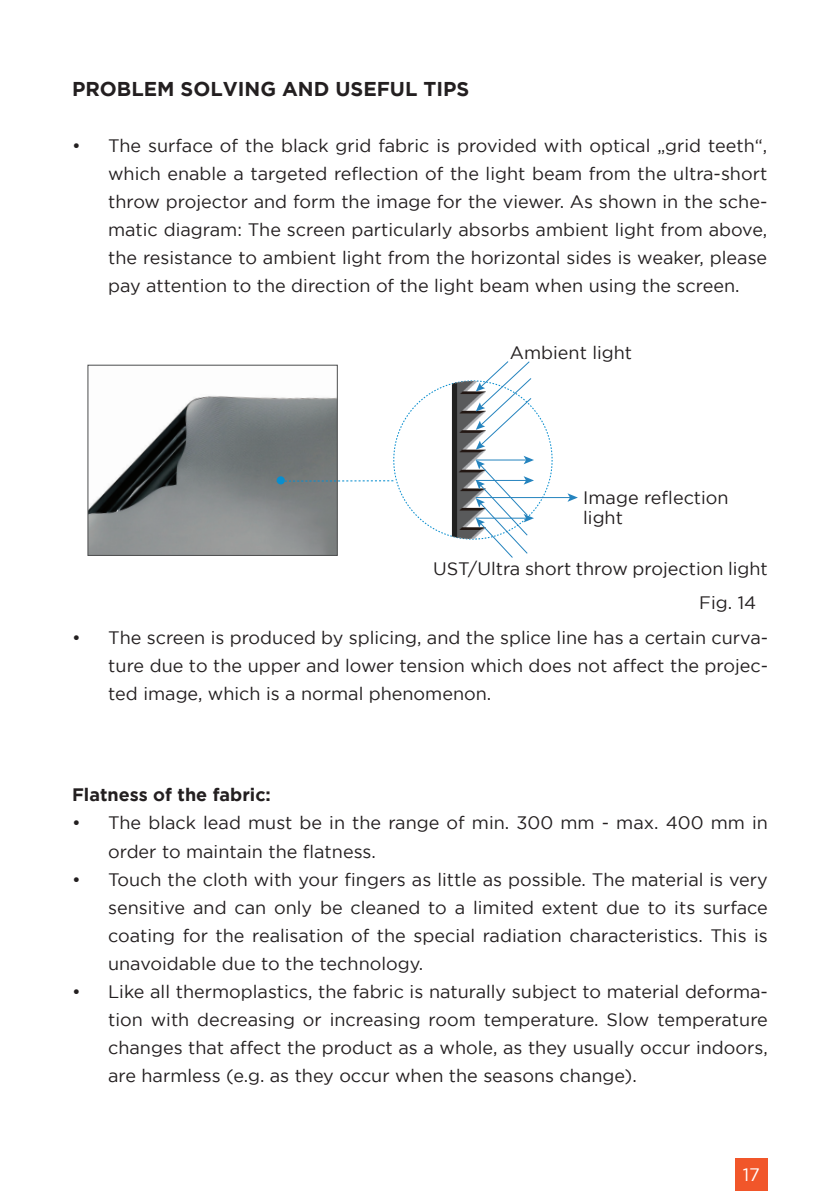
<style>
.page{position:relative;width:840px;height:1191px;background:#fff}
.page>*{position:absolute;margin:0;border:0;box-sizing:border-box;transform-origin:0 0}
.t1{font:700 20px "Gotham";color:#231f20}
.t2{font:18px/28px "Gotham";color:#231f20;text-align:justify}
.t3{font:700 18px "Gotham";color:#231f20}
.t4{font:18px "Gotham";color:#fff}
</style>
<div class="page">
<div style="left:734px;top:1158px;width:33px;height:33px;background:#f1562a"></div>
<img style="left:89px;top:396px;width:187px;height:158px">
<div style="left:87px;top:365px;width:250px;height:191px;border:1px solid #4b4c4d"></div>
<hr style="left:475px;top:497px;width:95px;height:1px;background:#2483be">
<svg style="left:567px;top:493px;width:10px;height:9px"></svg>
<svg style="left:276px;top:361px;width:276px;height:197px"></svg>
<p class="t1" style="left:72px;top:77px;width:398px">PROBLEM SOLVING AND USEFUL TIPS</p>
<p class="t2" style="left:108px;top:131px;width:660px;text-indent:-36px">• The surface of the black grid fabric is provided with optical „grid teeth“, which enable a targeted reflection of the light beam from the ultra-short throw projector and form the image for the viewer. As shown in the sche&shy;matic diagram: The screen particularly absorbs ambient light from above, the resistance to ambient light from the horizontal sides is weaker, please pay attention to the direction of the light beam when using the screen.</p>
<p class="t2" style="left:509px;top:338px;width:124px">Ambient light</p>
<p class="t2" style="left:583px;top:487px;width:147px;line-height:20px">Image reflection light</p>
<p class="t2" style="left:433px;top:554px;width:336px">UST/Ultra short throw projection light</p>
<p class="t2" style="left:699px;top:588px;width:58px">Fig. 14</p>
<p class="t2" style="left:108px;top:623px;width:661px;text-indent:-36px">• The screen is produced by splicing, and the splice line has a certain curva&shy;ture due to the upper and lower tension which does not affect the projec&shy;ted image, which is a normal phenomenon.</p>
<p class="t3" style="left:72px;top:784px;width:200px">Flatness of the fabric:</p>
<p class="t2" style="left:108px;top:809px;width:661px;text-indent:-36px">• The black lead must be in the range of min. 300 mm - max. 400 mm in order to maintain the flatness.</p>
<p class="t2" style="left:108px;top:865px;width:661px;text-indent:-36px">• Touch the cloth with your fingers as little as possible. The material is very sensitive and can only be cleaned to a limited extent due to its surface coating for the realisation of the special radiation characteristics. This is unavoidable due to the technology.</p>
<p class="t2" style="left:108px;top:977px;width:661px;text-indent:-36px">• Like all thermoplastics, the fabric is naturally subject to material deforma&shy;tion with decreasing or increasing room temperature. Slow temperature changes that affect the product as a whole, as they usually occur indoors, are harmless (e.g. as they occur when the seasons change).</p>
<p class="t4" style="left:742px;top:1164px;width:19px">17</p>
</div>
